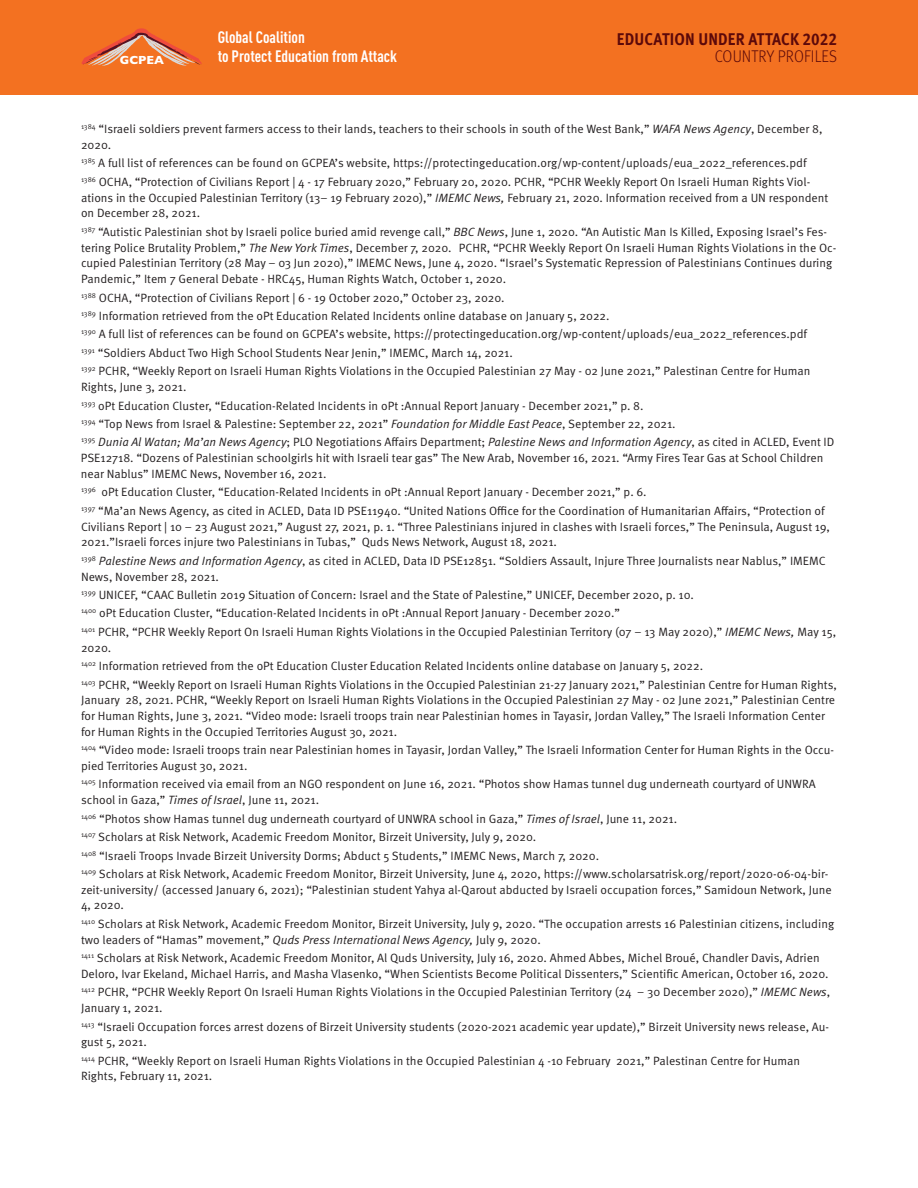
<style>
.page{position:relative;width:918px;height:1188px;background:#fff}
.page>*{position:absolute;margin:0;border:0;box-sizing:border-box;transform-origin:0 0}
.t1{font:700 16.95px "Meta Pro";letter-spacing:.01em;color:#5c090a;scale:.9 1}
.t2{font:300 16.95px "Meta Pro";letter-spacing:.01em;color:#5c090a;scale:.9 1}
.t3{font:700 16.35px/19.4px "DIN Cond";color:#fff}
.t4{font:12px/15.8px "Meta Pro Norm";color:#231f20}
.t5{font:12px "Meta Pro Norm Ita";color:#231f20}
.t6{font:700 11.85px "Gill Sans";color:#fff}
.s1{font-family:"Meta Pro Norm Ita"}
.s2{font-family:"Meta Pro Norm"}
</style>
<div class="page">
<div style="left:0;top:0;width:918px;height:95px;background:#f37121"></div>
<svg style="left:81px;top:28px;width:121px;height:38px"></svg>
<h2 class="t3" style="left:218px;top:29px;width:181px">Global Coalition<br>to Protect Education from Attack</h2>
<h1 class="t1" style="left:617px;top:29px;width:246px">EDUCATION UNDER ATTACK 2022</h1>
<p class="t6" style="left:120px;top:56px;width:46px">GCPEA</p>
<h1 class="t2" style="left:715px;top:47px;width:137px">COUNTRY PROFILES</h1>
<p class="t4" style="left:81px;top:122px;width:743px"><sup>1384</sup> “Israeli soldiers prevent farmers access to their lands, teachers to their schools in south of the West Bank,” <span class="s1">WAFA News Agency</span>, December 8,<br>2020.</p>
<p class="t4" style="left:81px;top:155px;width:731px;line-height:18.5px"><sup>1385</sup> A full list of references can be found on GCPEA’s website, https://protectingeducation.org/wp-content/uploads/eua_2022_references.pdf<br><sup>1386</sup> OCHA, “Protection of Civilians Report | 4 - 17 February 2020,” February 20, 2020. PCHR, “PCHR Weekly Report On Israeli Human Rights Viol-</p>
<p class="t4" style="left:81px;top:191px;width:749px">ations in the Occupied Palestinian Territory (13– 19 February 2020),” <span class="s1">IMEMC News,</span> February 21, 2020. Information received from a UN respondent on December 28, 2021.</p>
<p class="t4" style="left:81px;top:225px;width:757px"><sup>1387</sup> “Autistic Palestinian shot by Israeli police buried amid revenge call,” <span class="s1">BBC News</span>, June 1, 2020. “An Autistic Man Is Killed, Exposing Israel’s Fes&shy;tering Police Brutality Problem,” <span class="s1">The New York Times</span>, December 7, 2020. PCHR, “PCHR Weekly Report On Israeli Human Rights Violations in the Oc&shy;cupied Palestinian Territory (28 May – 03 Jun 2020),” IMEMC News, June 4, 2020. “Israel’s Systematic Repression of Palestinians Continues during Pandemic,” Item 7 General Debate - HRC45, Human Rights Watch, October 1, 2020.</p>
<p class="t4" style="left:81px;top:289px;width:731px;line-height:18.5px"><sup>1388</sup> OCHA, “Protection of Civilians Report | 6 - 19 October 2020,” October 23, 2020.<br><sup>1389</sup> Information retrieved from the oPt Education Related Incidents online database on January 5, 2022.<br><sup>1390</sup> A full list of references can be found on GCPEA’s website, https://protectingeducation.org/wp-content/uploads/eua_2022_references.pdf <sup>1391</sup> “Soldiers Abduct Two High School Students Near Jenin,” IMEMC, March 14, 2021.<br><sup>1392</sup> PCHR, “Weekly Report on Israeli Human Rights Violations in the Occupied Palestinian 27 May - 02 June 2021,” Palestinan Centre for Human</p>
<p class="t4" style="left:81px;top:379px;width:596px;line-height:18.5px">Rights, June 3, 2021.<br><sup>1393</sup> oPt Education Cluster, “Education-Related Incidents in oPt :Annual Report January - December 2021,” p. 8.<br><sup>1394</sup> “Top News from Israel &amp; Palestine: September 22, 2021” <span class="s1">Foundation for Middle East Peace</span>, September 22, 2021.</p>
<p class="t5" style="left:81px;top:438px;width:755px"><sup>1395</sup> Dunia Al Watan; Ma’an News Agency<span class="s2">; PLO Negotiations Affairs Department;</span> Palestine News and Information Agency<span class="s2">, as cited in ACLED, Event ID</span></p>
<p class="t4" style="left:81px;top:451px;width:744px">PSE12718. “Dozens of Palestinian schoolgirls hit with Israeli tear gas” The New Arab, November 16, 2021. “Army Fires Tear Gas at School Children near Nablus” IMEMC News, November 16, 2021.</p>
<p class="t4" style="left:81px;top:484px;width:745px;line-height:18.5px"><sup>1396</sup> oPt Education Cluster, “Education-Related Incidents in oPt :Annual Report January - December 2021,” p. 6.<br><sup>1397</sup> “Ma’an News Agency, as cited in ACLED, Data ID PSE11940. “United Nations Office for the Coordination of Humanitarian Affairs, “Protection of</p>
<p class="t4" style="left:81px;top:519px;width:751px">Civilians Report | 10 – 23 August 2021,” August 27, 2021, p. 1. “Three Palestinians injured in clashes with Israeli forces,” The Peninsula, August 19,<br>2021.”Israeli forces injure two Palestinians in Tubas,” Quds News Network, August 18, 2021.</p>
<p class="t4" style="left:81px;top:554px;width:746px"><sup>1398</sup> <span class="s1">Palestine News and Information Agency</span>, as cited in ACLED, Data ID PSE12851. “Soldiers Assault, Injure Three Journalists near Nablus,” IMEMC<br>News, November 28, 2021.</p>
<p class="t4" style="left:81px;top:587px;width:757px;line-height:18.5px"><sup>1399</sup> UNICEF, “CAAC Bulletin 2019 Situation of Concern: Israel and the State of Palestine,” UNICEF, December 2020, p. 10.<br><sup>1400</sup> oPt Education Cluster, “Education-Related Incidents in oPt :Annual Report January - December 2020.”<br><sup>1401</sup> PCHR, “PCHR Weekly Report On Israeli Human Rights Violations in the Occupied Palestinian Territory (07 – 13 May 2020),” <span class="s1">IMEMC News,</span> May 15,</p>
<p class="t4" style="left:81px;top:639px;width:757px;line-height:18.5px">2020.<br><sup>1402</sup> Information retrieved from the oPt Education Cluster Education Related Incidents online database on January 5, 2022.<br><sup>1403</sup> PCHR, “Weekly Report on Israeli Human Rights Violations in the Occupied Palestinian 21-27 January 2021,” Palestinian Centre for Human Rights,</p>
<p class="t4" style="left:81px;top:693px;width:756px">January 28, 2021. PCHR, “Weekly Report on Israeli Human Rights Violations in the Occupied Palestinian 27 May - 02 June 2021,” Palestinian Centre for Human Rights, June 3, 2021. “Video mode: Israeli troops train near Palestinian homes in Tayasir, Jordan Valley,” The Israeli Information Center for Human Rights in the Occupied Territories August 30, 2021.</p>
<p class="t4" style="left:81px;top:743px;width:755px"><sup>1404</sup> “Video mode: Israeli troops train near Palestinian homes in Tayasir, Jordan Valley,” The Israeli Information Center for Human Rights in the Occu&shy;pied Territories August 30, 2021.</p>
<p class="t4" style="left:81px;top:777px;width:736px"><sup>1405</sup> Information received via email from an NGO respondent on June 16, 2021. “Photos show Hamas tunnel dug underneath courtyard of UNWRA school in Gaza,” <span class="s1">Times of Israel</span>, June 11, 2021.</p>
<p class="t4" style="left:81px;top:810px;width:749px;line-height:18.5px"><sup>1406</sup> “Photos show Hamas tunnel dug underneath courtyard of UNWRA school in Gaza,” <span class="s1">Times of Israel</span>, June 11, 2021.<br><sup>1407</sup> Scholars at Risk Network, Academic Freedom Monitor, Birzeit University, July 9, 2020.<br><sup>1408</sup> “Israeli Troops Invade Birzeit University Dorms; Abduct 5 Students,” IMEMC News, March 7, 2020.<br><sup>1409</sup> Scholars at Risk Network, Academic Freedom Monitor, Birzeit University, June 4, 2020, https://www.scholarsatrisk.org/report/2020-06-04-bir-</p>
<p class="t4" style="left:81px;top:883px;width:752px">zeit-university/ (accessed January 6, 2021); “Palestinian student Yahya al-Qarout abducted by Israeli occupation forces,” Samidoun Network, June<br>4, 2020.</p>
<p class="t4" style="left:81px;top:917px;width:755px"><sup>1410</sup> Scholars at Risk Network, Academic Freedom Monitor, Birzeit University, July 9, 2020. “The occupation arrests 16 Palestinian citizens, including two leaders of “Hamas” movement,” <span class="s1">Quds Press International News Agency,</span> July 9, 2020.</p>
<p class="t4" style="left:81px;top:951px;width:749px"><sup>1411</sup> Scholars at Risk Network, Academic Freedom Monitor, Al Quds University, July 16, 2020. Ahmed Abbes, Michel Broué, Chandler Davis, Adrien<br>Deloro, Ivar Ekeland, Michael Harris, and Masha Vlasenko, “When Scientists Become Political Dissenters,” Scientific American, October 16, 2020.</p>
<p class="t4" style="left:81px;top:985px;width:751px"><sup>1412</sup> PCHR, “PCHR Weekly Report On Israeli Human Rights Violations in the Occupied Palestinian Territory (24 – 30 December 2020),” <span class="s1">IMEMC News</span>,<br>January 1, 2021.</p>
<p class="t4" style="left:81px;top:1019px;width:750px"><sup>1413</sup> “Israeli Occupation forces arrest dozens of Birzeit University students (2020-2021 academic year update),” Birzeit University news release, Au&shy;gust 5, 2021.</p>
<p class="t4" style="left:81px;top:1054px;width:721px"><sup>1414</sup> PCHR, “Weekly Report on Israeli Human Rights Violations in the Occupied Palestinian 4 -10 February 2021,” Palestinan Centre for Human<br>Rights, February 11, 2021.</p>
</div>
